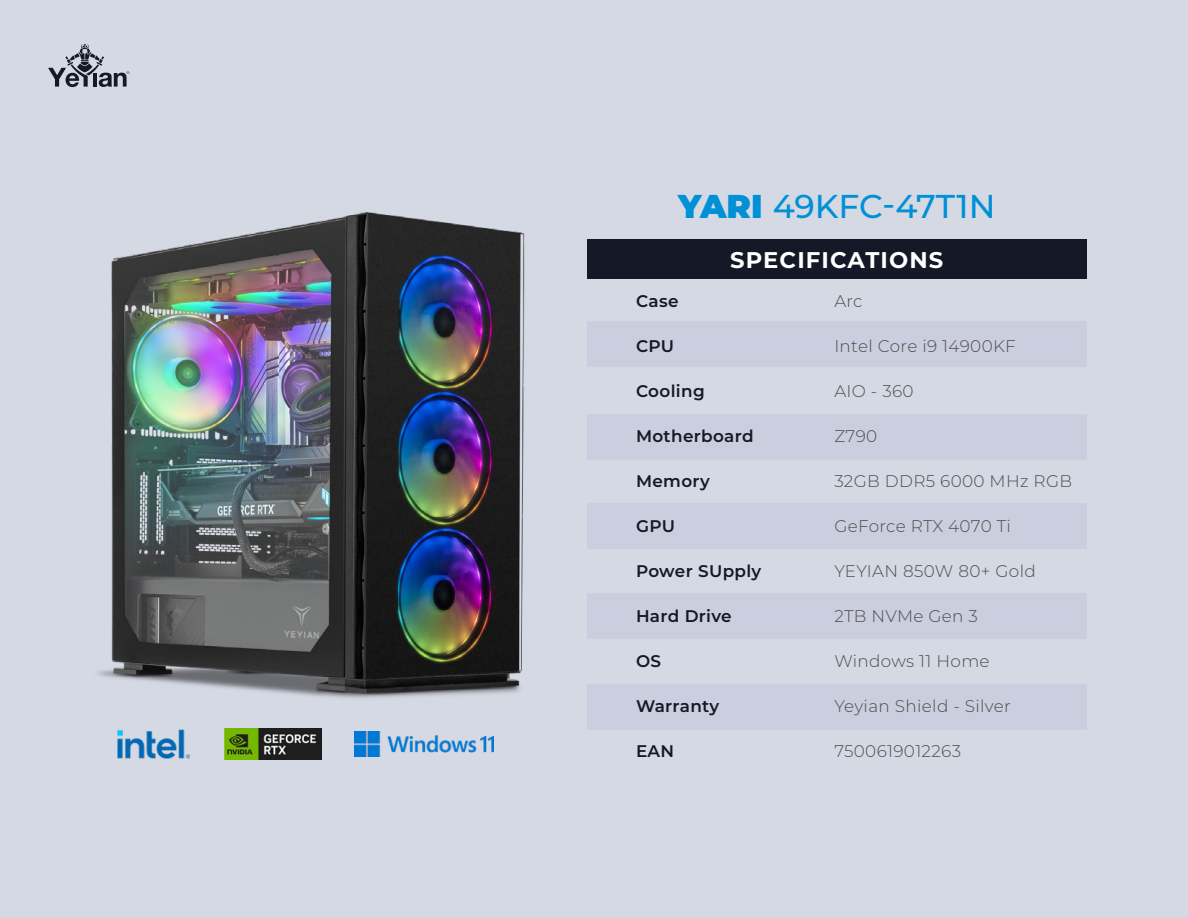
<style>
.page{position:relative;width:1188px;height:918px;background:#fff}
.page>*{position:absolute;margin:0;border:0;box-sizing:border-box;transform-origin:0 0}
.t1{font:500 33px "Montserrat";color:#0090d6}
.t2{font:700 22.65px "Montserrat";letter-spacing:.05em;color:#fff}
.t3{font:300 16.8px "Montserrat";letter-spacing:.02em;color:#4d4d4d}
.t4{font:600 16.8px "Montserrat";letter-spacing:.02em;color:#151826}
.s1{font-weight:900}
</style>
<div class="page">
<div style="left:0;top:1px;width:1188px;height:917px;background:#d5d9e4"></div>
<svg style="left:48px;top:44px;width:81px;height:43px"></svg>
<img style="left:117px;top:757px;width:73px;height:2px">
<img style="left:225px;top:757px;width:97px;height:2px">
<div style="left:587px;top:239px;width:499px;height:40px;background:#151826"></div>
<div style="left:587px;top:321px;width:499px;height:46px;background:#c6c9dc"></div>
<div style="left:587px;top:414px;width:499px;height:46px;background:#c6c9dc"></div>
<div style="left:587px;top:503px;width:499px;height:46px;background:#c6c9dc"></div>
<div style="left:587px;top:593px;width:499px;height:46px;background:#c6c9dc"></div>
<div style="left:587px;top:684px;width:499px;height:46px;background:#c6c9dc"></div>
<img style="left:98px;top:212px;width:427px;height:545px">
<h1 class="t1" style="left:678px;top:183px;width:319px"><span class="s1">YARI</span> 49KFC-47T1N</h1>
<h2 class="t2" style="left:730px;top:244px;width:215px">SPECIFICATIONS</h2>
<p class="t3" style="left:834px;top:289px;width:30px">Arc</p>
<p class="t3" style="left:834px;top:334px;width:183px">Intel Core i9 14900KF</p>
<p class="t3" style="left:834px;top:379px;width:81px">AIO - 360</p>
<p class="t3" style="left:834px;top:424px;width:44px">Z790</p>
<p class="t3" style="left:834px;top:469px;width:239px">32GB DDR5 6000 MHz RGB</p>
<p class="t3" style="left:834px;top:514px;width:178px">GeForce RTX 4070 Ti</p>
<p class="t3" style="left:834px;top:559px;width:203px">YEYIAN 850W 80+ Gold</p>
<p class="t3" style="left:834px;top:604px;width:145px">2TB NVMe Gen 3</p>
<p class="t3" style="left:834px;top:649px;width:157px">Windows 11 Home</p>
<p class="t3" style="left:834px;top:694px;width:178px">Yeyian Shield - Silver</p>
<p class="t3" style="left:834px;top:739px;width:128px">7500619012263</p>
<p class="t4" style="left:636px;top:289px;width:44px">Case</p>
<p class="t4" style="left:636px;top:334px;width:40px">CPU</p>
<p class="t4" style="left:636px;top:379px;width:70px">Cooling</p>
<p class="t4" style="left:636px;top:424px;width:119px">Motherboard</p>
<p class="t4" style="left:636px;top:469px;width:75px">Memory</p>
<p class="t4" style="left:636px;top:514px;width:41px">GPU</p>
<p class="t4" style="left:636px;top:559px;width:127px">Power SUpply</p>
<p class="t4" style="left:636px;top:604px;width:97px">Hard Drive</p>
<p class="t4" style="left:636px;top:649px;width:27px">OS</p>
<p class="t4" style="left:636px;top:694px;width:85px">Warranty</p>
<p class="t4" style="left:636px;top:739px;width:40px">EAN</p>
</div>
